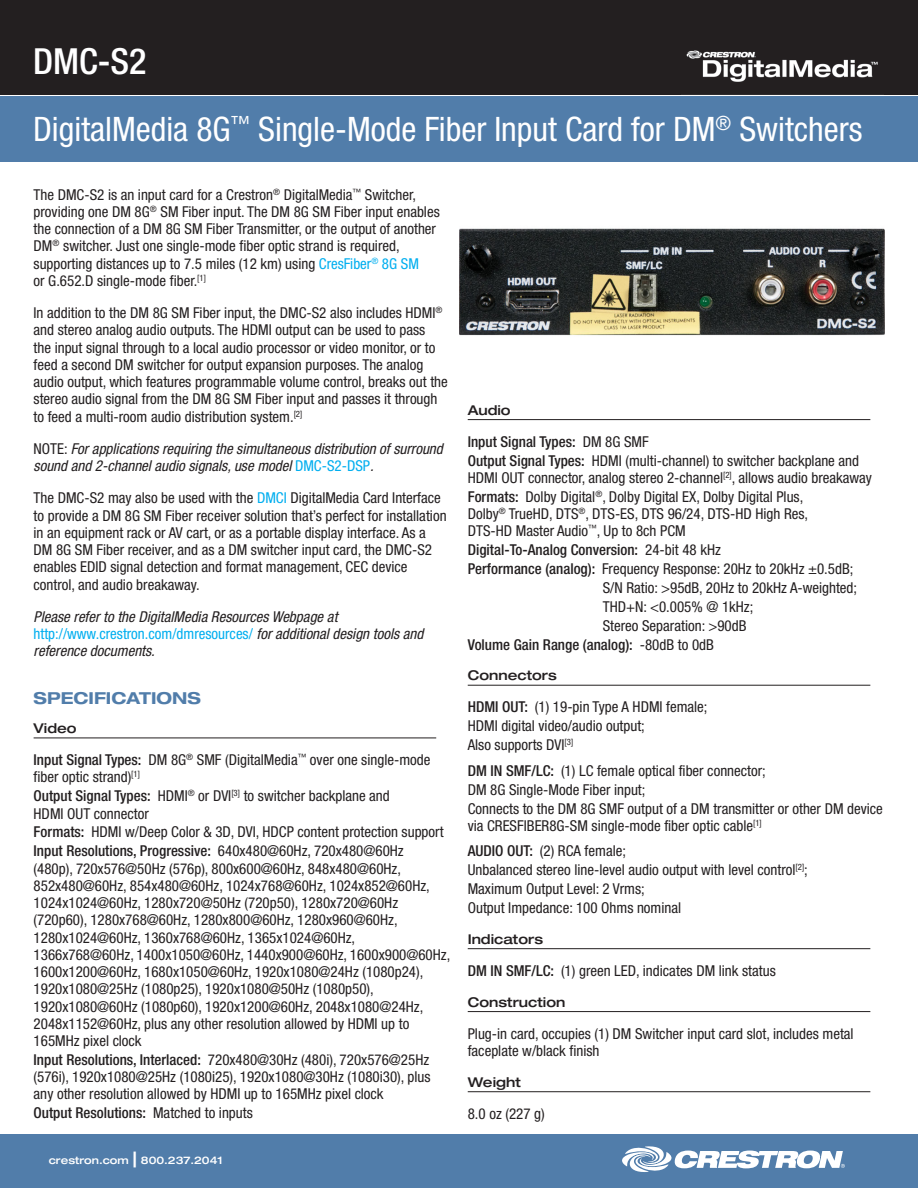
<style>
.page{position:relative;width:918px;height:1188px;background:#fff}
.page>*{position:absolute;margin:0;border:0;box-sizing:border-box;transform-origin:0 0}
.t1{font:500 condensed 36px "Helvetica Neue LT Std";color:#fff}
.t2{font:condensed 33.75px "Helvetica Neue LT Std";color:#fff}
.SPECIFICATIONS_title{font:700 expanded 16.5px "Helvetica Neue LT Std";color:#517daa}
.spec_description{font:condensed 15px/17.2px "Helvetica Neue LT Std";color:#231f20}
.t3{font:italic condensed 15px/17.2px "Helvetica Neue LT Std";color:#231f20}
.spec_description-2{font:500 condensed 15px "Helvetica Neue LT Std";color:#231f20}
.spec_header{font:500 expanded 13.5px "Helvetica Neue LT Std";color:#231f20}
.t4{font:500 expanded 10.5px "Helvetica Neue LT Std";color:#fff}
.s1{color:#00aeef}
.s2{font-style:normal}
.s3{font-style:normal;color:#00aeef}
.s4{font-weight:500}
.s5{font-weight:400}
.s6{font-size:21px}
</style>
<div class="page">
<div style="left:0;top:0;width:918px;height:94px;background:#231f20"></div>
<div style="left:0;top:96px;width:918px;height:65px;background:#517daa"></div>
<div style="left:0;top:1134px;width:918px;height:54px;background:#517daa"></div>
<svg style="left:622px;top:1146px;width:223px;height:26px"></svg>
<img style="left:459px;top:228px;width:426px;height:108px">
<hr style="left:34px;top:738px;width:402px;height:1px;background:#231f20">
<hr style="left:468px;top:419px;width:402px;height:1px;background:#231f20">
<hr style="left:468px;top:685px;width:402px;height:1px;background:#231f20">
<hr style="left:468px;top:948px;width:402px;height:1px;background:#231f20">
<hr style="left:468px;top:1011px;width:402px;height:1px;background:#231f20">
<hr style="left:468px;top:1091px;width:402px;height:1px;background:#231f20">
<img style="left:686px;top:50px;width:192px;height:32px">
<p class="t1" style="left:33px;top:40px;width:115px">DMC-S2</p>
<p class="t2" style="left:33px;top:109px;width:831px">DigitalMedia 8G<sup>™</sup> Single-Mode Fiber Input Card for DM<sup>®</sup> Switchers</p>
<p class="spec_description" style="left:34px;top:186px;width:408px">The DMC-S2 is an input card for a Crestron<sup>®</sup> DigitalMedia<sup>™</sup> Switcher, providing one DM 8G<sup>®</sup> SM Fiber input. The DM 8G SM Fiber input enables the connection of a DM 8G SM Fiber Transmitter, or the output of another DM<sup>®</sup> switcher. Just one single-mode fiber optic strand is required, supporting distances up to 7.5 miles (12 km) using <span class="s1">CresFiber</span><sup>®</sup> <span class="s1">8G SM<br></span>or G.652.D single-mode fiber.<sup>[1]</sup></p>
<p class="spec_description" style="left:34px;top:304px;width:416px">In addition to the DM 8G SM Fiber input, the DMC-S2 also includes HDMI<sup>® </sup>and stereo analog audio outputs. The HDMI output can be used to pass<br>the input signal through to a local audio processor or video monitor, or to feed a second DM switcher for output expansion purposes. The analog audio output, which features programmable volume control, breaks out the stereo audio signal from the DM 8G SM Fiber input and passes it through to feed a multi-room audio distribution system.<sup>[2]</sup></p>
<p class="t3" style="left:34px;top:440px;width:411px"><span class="s2">NOTE:</span> For applications requiring the simultaneous distribution of surround sound and 2-channel audio signals, use model <span class="s3">DMC-S2-DSP</span>.</p>
<p class="spec_description" style="left:34px;top:489px;width:415px">The DMC-S2 may also be used with the <span class="s1">DMCI</span> DigitalMedia Card Interface to provide a DM 8G SM Fiber receiver solution that’s perfect for installation in an equipment rack or AV cart, or as a portable display interface. As a DM 8G SM Fiber receiver, and as a DM switcher input card, the DMC-S2 enables EDID signal detection and format management, CEC device control, and audio breakaway.</p>
<p class="t3" style="left:34px;top:608px;width:391px">Please refer to the DigitalMedia Resources Webpage at <span class="s3">http://www.crestron.com/dmresources/</span> for additional design tools and reference documents.</p>
<p class="SPECIFICATIONS_title" style="left:34px;top:688px;width:169px">SPECIFICATIONS</p>
<p class="spec_header" style="left:34px;top:720px;width:44px">Video</p>
<p class="spec_description" style="left:34px;top:751px;width:398px"><span class="s4">Input Signal Types:</span> DM 8G<sup>®</sup> SMF (DigitalMedia<sup>™</sup> over one single-mode fiber optic strand)<sup>[1]</sup></p>
<p class="spec_description" style="left:34px;top:787px;width:358px"><span class="s4">Output Signal Types:</span> HDMI<sup>®</sup> or DVI<sup>[3]</sup> to switcher backplane and<br>HDMI OUT connector</p>
<p class="spec_description" style="left:34px;top:823px;width:411px"><span class="s4">Formats:</span> HDMI w/Deep Color &amp; 3D, DVI, HDCP content protection support</p>
<p class="spec_description" style="left:34px;top:842px;width:418px"><span class="s4">Input Resolutions, Progressive:</span> 640x480@60Hz, 720x480@60Hz<br>(480p), 720x576@50Hz (576p), 800x600@60Hz, 848x480@60Hz, 852x480@60Hz, 854x480@60Hz, 1024x768@60Hz, 1024x852@60Hz, 1024x1024@60Hz, 1280x720@50Hz (720p50), 1280x720@60Hz (720p60), 1280x768@60Hz, 1280x800@60Hz, 1280x960@60Hz, 1280x1024@60Hz, 1360x768@60Hz, 1365x1024@60Hz, 1366x768@60Hz, 1400x1050@60Hz, 1440x900@60Hz, 1600x900@60Hz, 1600x1200@60Hz, 1680x1050@60Hz, 1920x1080@24Hz (1080p24), 1920x1080@25Hz (1080p25), 1920x1080@50Hz (1080p50), 1920x1080@60Hz (1080p60), 1920x1200@60Hz, 2048x1080@24Hz, 2048x1152@60Hz, plus any other resolution allowed by HDMI up to 165MHz pixel clock</p>
<p class="spec_description" style="left:34px;top:1051px;width:399px;text-align:justify"><span class="s4">Input Resolutions, Interlaced:</span> 720x480@30Hz (480i), 720x576@25Hz (576i), 1920x1080@25Hz (1080i25), 1920x1080@30Hz (1080i30), plus any other resolution allowed by HDMI up to 165MHz pixel clock</p>
<p class="spec_description-2" style="left:34px;top:1104px;width:221px">Output Resolutions: <span class="s5">Matched to inputs</span></p>
<p class="t4" style="left:49px;top:1153px;width:175px">crestron.com <span class="s6">|</span> 800.237.2041</p>
<p class="spec_header" style="left:468px;top:401px;width:44px">Audio</p>
<p class="spec_description-2" style="left:468px;top:433px;width:183px">Input Signal Types: <span class="s5">DM 8G SMF</span></p>
<p class="spec_description" style="left:468px;top:452px;width:406px"><span class="s4">Output Signal Types:</span> HDMI (multi-channel) to switcher backplane and<br>HDMI OUT connector, analog stereo 2-channel<sup>[2]</sup>, allows audio breakaway</p>
<p class="spec_description" style="left:468px;top:488px;width:342px"><span class="s4">Formats:</span> Dolby Digital<sup>®</sup>, Dolby Digital EX, Dolby Digital Plus,<br>Dolby<sup>®</sup> TrueHD, DTS<sup>®</sup>, DTS-ES, DTS 96/24, DTS-HD High Res,<br>DTS-HD Master Audio<sup>™</sup>, Up to 8ch PCM</p>
<p class="spec_description-2" style="left:468px;top:541px;width:255px">Digital-To-Analog Conversion: <span class="s5">24-bit 48 kHz</span></p>
<p class="spec_description" style="left:468px;top:560px;width:387px"><span class="s4">Performance (analog):</span> Frequency Response: 20Hz to 20kHz ±0.5dB;</p>
<p class="spec_description" style="left:603px;top:579px;width:256px">S/N Ratio: &gt;95dB, 20Hz to 20kHz A-weighted;</p>
<p class="spec_description" style="left:603px;top:598px;width:152px">THD+N: &lt;0.005% @ 1kHz;</p>
<p class="spec_description" style="left:603px;top:617px;width:145px">Stereo Separation: &gt;90dB</p>
<p class="spec_description-2" style="left:468px;top:635px;width:248px">Volume Gain Range (analog): <span class="s5">-80dB to 0dB</span></p>
<p class="spec_header" style="left:468px;top:667px;width:91px">Connectors</p>
<p class="spec_description" style="left:468px;top:698px;width:241px"><span class="s4">HDMI OUT:</span> (1) 19-pin Type A HDMI female;</p>
<p class="spec_description" style="left:468px;top:717px;width:179px">HDMI digital video/audio output;</p>
<p class="spec_description" style="left:468px;top:736px;width:107px">Also supports DVI<sup>[3]</sup></p>
<p class="spec_description" style="left:468px;top:762px;width:300px"><span class="s4">DM IN SMF/LC:</span> (1) LC female optical fiber connector;</p>
<p class="spec_description" style="left:468px;top:781px;width:179px">DM 8G Single-Mode Fiber input;</p>
<p class="spec_description" style="left:468px;top:800px;width:417px">Connects to the DM 8G SMF output of a DM transmitter or other DM device via CRESFIBER8G-SM single-mode fiber optic cable<sup>[1]</sup></p>
<p class="spec_description" style="left:468px;top:842px;width:160px"><span class="s4">AUDIO OUT:</span> (2) RCA female;</p>
<p class="spec_description" style="left:468px;top:861px;width:342px">Unbalanced stereo line-level audio output with level control<sup>[2]</sup>;</p>
<p class="spec_description" style="left:468px;top:880px;width:179px">Maximum Output Level: 2 Vrms;</p>
<p class="spec_description" style="left:468px;top:899px;width:215px">Output Impedance: 100 Ohms nominal</p>
<p class="spec_header" style="left:468px;top:931px;width:77px">Indicators</p>
<p class="spec_description" style="left:468px;top:962px;width:310px"><span class="s4">DM IN SMF/LC:</span> (1) green LED, indicates DM link status</p>
<p class="spec_header" style="left:468px;top:993px;width:99px">Construction</p>
<p class="spec_description" style="left:468px;top:1025px;width:387px">Plug-in card, occupies (1) DM Switcher input card slot, includes metal faceplate w/black finish</p>
<p class="spec_header" style="left:468px;top:1074px;width:55px">Weight</p>
<p class="spec_description" style="left:468px;top:1105px;width:79px">8.0 oz (227 g)</p>
</div>
